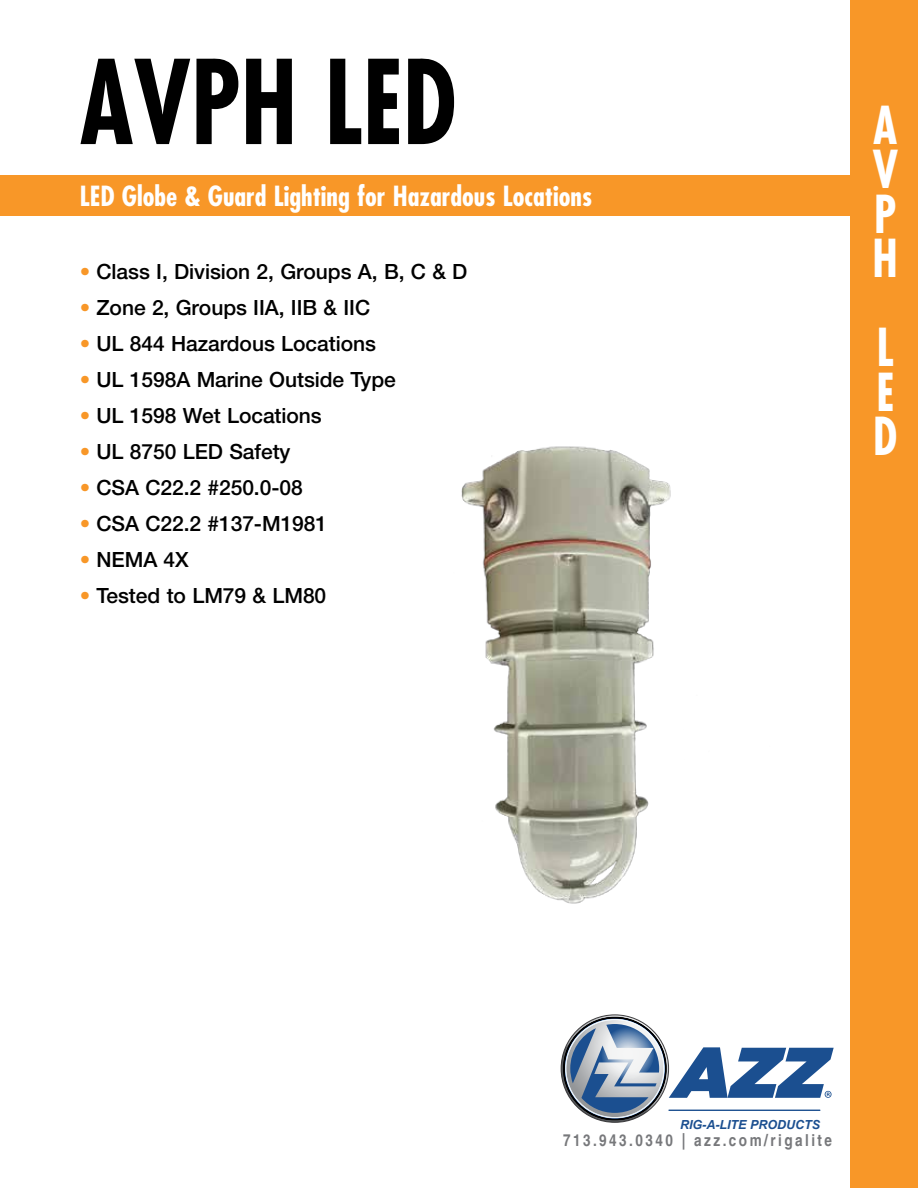
<style>
.page{position:relative;width:918px;height:1188px;background:#fff}
.page>*{position:absolute;margin:0;border:0;box-sizing:border-box;transform-origin:0 0}
.t1{font:700 condensed 113.25px "Futura";color:#000;scale:.9 1}
.t2{font:700 condensed 50.85px/44.5px "Futura";color:#fff;text-align:justify;scale:.9 1}
.t3{font:700 condensed 27px "Futura";color:#fff}
.t4{font:500 21px "Helvetica Neue LT Std";letter-spacing:-.005em;color:#000}
.t5{font:700 condensed 16.5px "Helvetica Com";letter-spacing:.15em;color:#77787b}
.t6{font:italic 700 12.45px "Arial";color:#1b4f90}
.s1{color:#f89728}
</style>
<div class="page">
<div style="left:0;top:176px;width:861px;height:40px;background:#f89728"></div>
<div style="left:850px;top:0;width:68px;height:1188px;background:#f89728"></div>
<svg style="left:561px;top:1015px;width:108px;height:107px"></svg>
<svg style="left:561px;top:1024px;width:98px;height:98px"></svg>
<hr style="left:669px;top:1110px;width:151px;height:1px;background:#1b4f90">
<svg style="left:669px;top:1047px;width:165px;height:51px"></svg>
<img style="left:461px;top:446px;width:210px;height:458px">
<h1 class="t1" style="left:80px;top:29px;width:420px">AVPH LED</h1>
<p class="t3" style="left:80px;top:178px;width:514px">LED Globe &amp; Guard Lighting for Hazardous Locations</p>
<p class="t4" style="left:80px;top:259px;width:389px"><span class="s1">•</span> Class I, Division 2, Groups A, B, C &amp; D</p>
<p class="t4" style="left:80px;top:295px;width:292px"><span class="s1">•</span> Zone 2, Groups IIA, IIB &amp; IIC</p>
<p class="t4" style="left:80px;top:331px;width:298px"><span class="s1">•</span> UL 844 Hazardous Locations</p>
<p class="t4" style="left:80px;top:367px;width:318px"><span class="s1">•</span> UL 1598A Marine Outside Type</p>
<p class="t4" style="left:80px;top:403px;width:244px"><span class="s1">•</span> UL 1598 Wet Locations</p>
<p class="t4" style="left:80px;top:439px;width:212px"><span class="s1">•</span> UL 8750 LED Safety</p>
<p class="t4" style="left:80px;top:475px;width:225px"><span class="s1">•</span> CSA C22.2 #250.0-08</p>
<p class="t4" style="left:80px;top:511px;width:249px"><span class="s1">•</span> CSA C22.2 #137-M1981</p>
<p class="t4" style="left:80px;top:547px;width:111px"><span class="s1">•</span> NEMA 4X</p>
<p class="t4" style="left:80px;top:583px;width:248px"><span class="s1">•</span> Tested to LM79 &amp; LM80</p>
<h2 class="t2" style="left:872px;top:102px;width:30px">A V P H</h2>
<h2 class="t2" style="left:873px;top:325px;width:28px">L E D</h2>
<p class="t6" style="left:680px;top:1116px;width:142px">RIG-A-LITE PRODUCTS</p>
<p class="t5" style="left:563px;top:1131px;width:271px">713.943.0340 | azz.com/rigalite</p>
</div>
